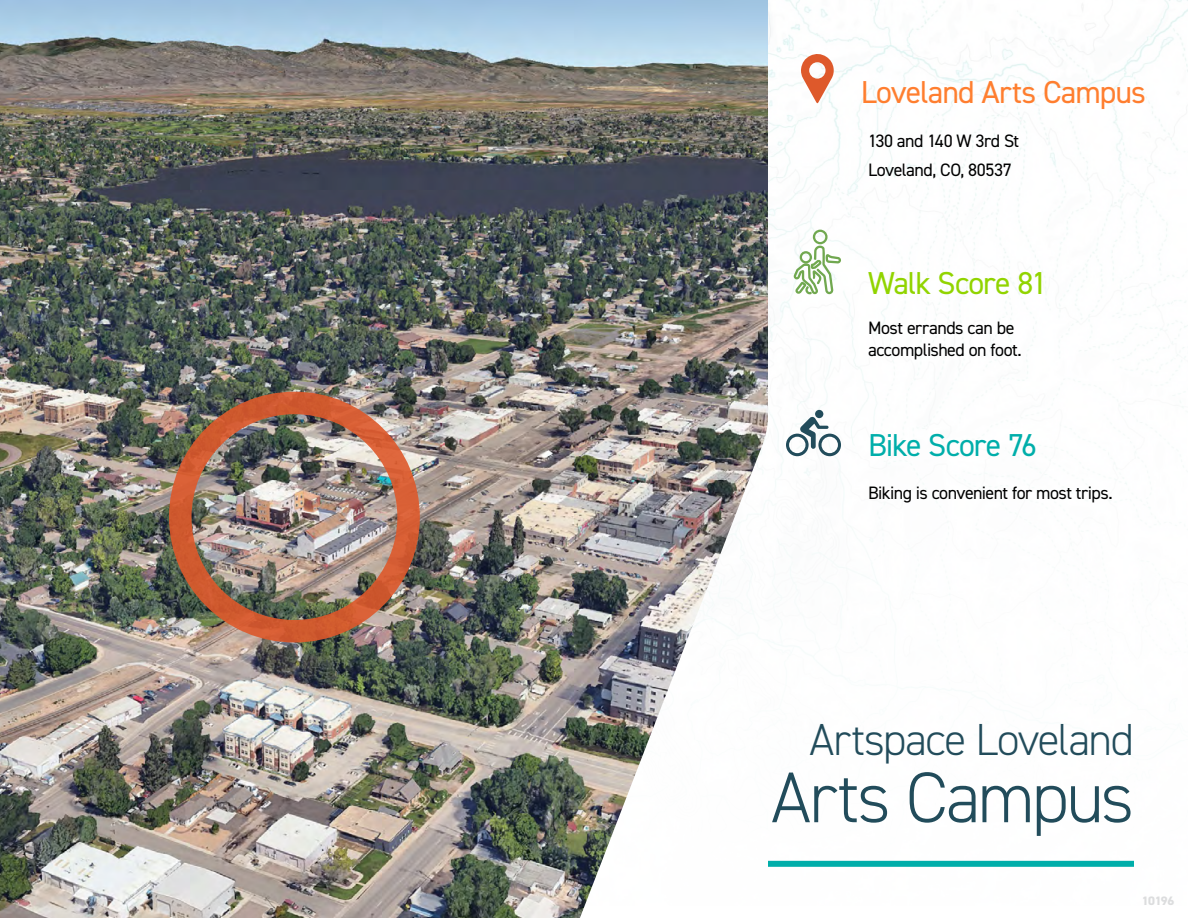
<style>
.page{position:relative;width:1188px;height:918px;background:#fff}
.page>*{position:absolute;margin:0;border:0;box-sizing:border-box;transform-origin:0 0}
.t1{font:300 72px "DIN2014";letter-spacing:-.035em;color:#224c5b}
.t2{font:300 45px "DIN2014";letter-spacing:-.035em;color:#224c5b}
.t3{font:31.8px "DIN2014";letter-spacing:-.03em;color:#ff7e2f}
.t4{font:31.8px "DIN2014";letter-spacing:-.03em;color:#91d400}
.t5{font:31.8px "DIN2014";letter-spacing:-.03em;color:#00aeaa}
.t6{font:18px/28.3px "DIN2014";letter-spacing:-.025em;color:#000}
.t7{font:800 12.3px "DIN2014";letter-spacing:-.04em;color:#dcddde}
</style>
<div class="page">
<img style="left:768px;top:0;width:420px;height:861px">
<img style="left:0;top:0;width:768px;height:918px">
<div style="left:169px;top:392px;width:251px;height:251px;border:22px solid #de592b;border-radius:50%"></div>
<svg style="left:801px;top:53px;width:33px;height:50px"></svg>
<svg style="left:794px;top:230px;width:47px;height:64px"></svg>
<div style="left:815px;top:410px;width:8px;height:8px;background:#224c5b;border-radius:50%"></div>
<svg style="left:786px;top:417px;width:55px;height:39px"></svg>
<div style="left:768px;top:861px;width:366px;height:6px;background:#00aeaa"></div>
<h3 class="t3" style="left:861px;top:72px;width:287px">Loveland Arts Campus</h3>
<p class="t6" style="left:868px;top:127px;width:153px">130 and 140 W 3rd St<br>Loveland, CO, 80537</p>
<h3 class="t4" style="left:868px;top:264px;width:181px">Walk Score 81</h3>
<p class="t6" style="left:868px;top:317px;width:155px;line-height:21.6px">Most errands can be accomplished on foot.</p>
<h3 class="t5" style="left:868px;top:425px;width:171px">Bike Score 76</h3>
<p class="t6" style="left:868px;top:478px;width:246px">Biking is convenient for most trips.</p>
<h2 class="t2" style="left:810px;top:713px;width:326px">Artspace Loveland</h2>
<h1 class="t1" style="left:771px;top:754px;width:364px">Arts Campus</h1>
<p class="t7" style="left:1142px;top:892px;width:34px">10196</p>
</div>
